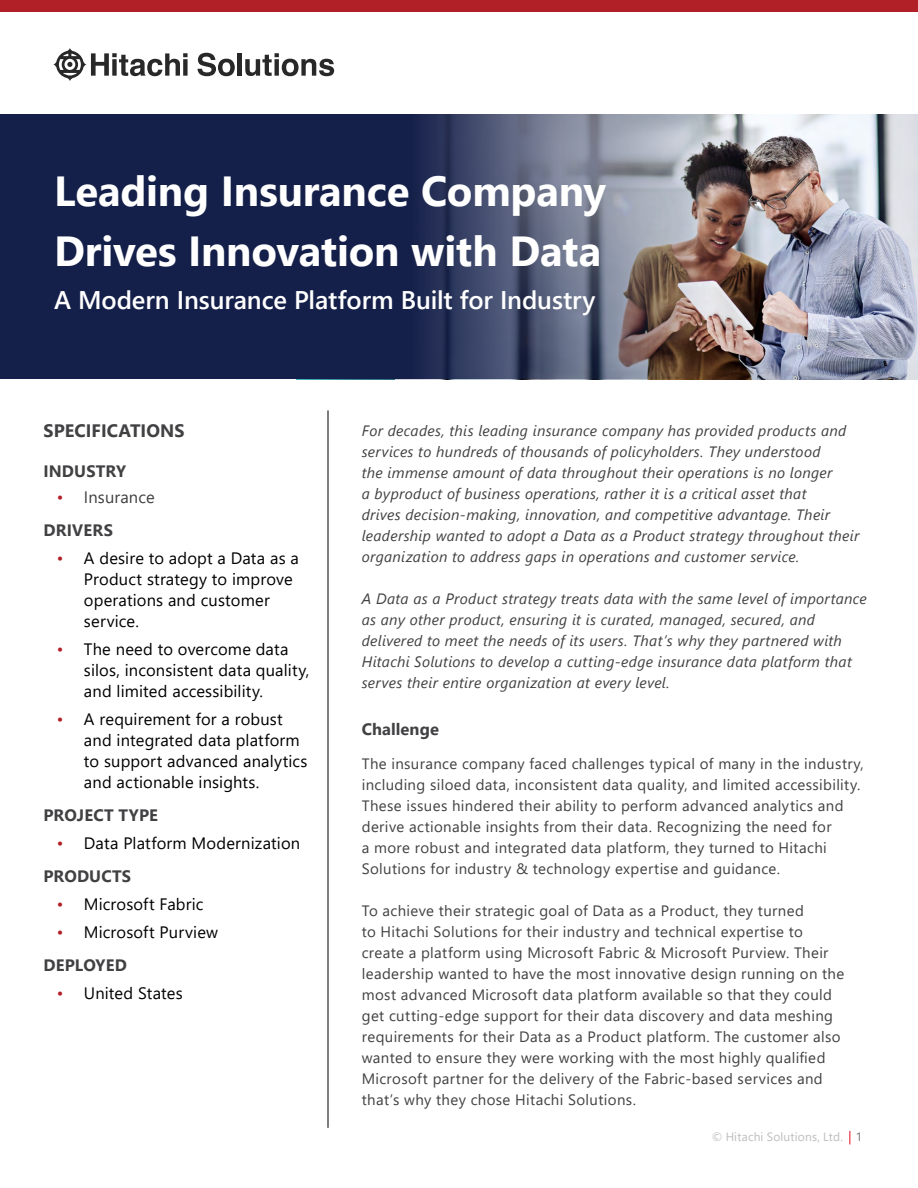
<style>
.page{position:relative;width:918px;height:1188px;background:#fff}
.page>*{position:absolute;margin:0;border:0;box-sizing:border-box;transform-origin:0 0}
.t1{font:700 42px/60px "Segoe UI";letter-spacing:-.005em;color:#fff}
.t2{font:600 25.5px "Segoe UI";letter-spacing:-.005em;color:#fff}
.t3{font:700 18px "Segoe UI";letter-spacing:.01em;color:#414042}
.t4{font:16.5px/21px "Segoe UI";letter-spacing:.01em;color:#000}
.t5{font:700 16.5px "Segoe UI";letter-spacing:.005em;color:#414042}
.t6{font:16.5px/33.3px "Segoe UI";letter-spacing:.01em;color:#414042}
.t7{font:15px/21px "Segoe UI";letter-spacing:.025em;color:#414042}
.t8{font:italic 15px/21px "Segoe UI";letter-spacing:.02em;color:#414042}
.t9{font:12px "Segoe UI";letter-spacing:.015em;color:#bdbdbd}
.s1{color:#b11f26}
.s2{font-weight:700}
.s3{font-weight:700;color:#414042}
.s4{color:#717174}
</style>
<div class="page">
<svg style="left:53px;top:48px;width:135px;height:33px"></svg>
<div style="left:183px;top:59px;width:5px;height:17px;background:#292829"></div>
<svg style="left:198px;top:53px;width:37px;height:23px"></svg>
<hr style="left:238px;top:53px;width:4px;height:23px;background:#292829">
<svg style="left:245px;top:53px;width:89px;height:23px"></svg>
<img style="left:274px;top:114px;width:644px;height:265px">
<div style="left:0;top:114px;width:274px;height:265px;background:#15204a"></div>
<div style="left:0;top:0;width:918px;height:11px;background:#b02026"></div>
<hr style="left:328px;top:410px;width:1px;height:718px;background:#000101">
<svg style="left:849px;top:1131px;width:1px;height:13px"></svg>
<h1 class="t1" style="left:54px;top:158px;width:554px">Leading Insurance Company<br>Drives Innovation with Data</h1>
<h2 class="t2" style="left:54px;top:275px;width:543px">A Modern Insurance Platform Built for Industry</h2>
<p class="t3" style="left:44px;top:414px;width:143px">SPECIFICATIONS</p>
<p class="t5" style="left:44px;top:455px;width:84px">INDUSTRY</p>
<p class="t6" style="left:43px;top:479px;width:113px;text-indent:14px"><span class="s1">•</span> Insurance<br><span class="s2">DRIVERS</span></p>
<p class="t4" style="left:84px;top:546px;width:217px;text-indent:-27px"><span class="s1">•</span> A desire to adopt a Data as a<br>Product strategy to improve operations and customer service.</p>
<p class="t4" style="left:84px;top:637px;width:227px;text-indent:-27px"><span class="s1">•</span> The need to overcome data silos, inconsistent data quality, and limited accessibility.</p>
<p class="t4" style="left:84px;top:707px;width:225px;text-indent:-27px"><span class="s1">•</span> A requirement for a robust and integrated data platform to support advanced analytics and actionable insights.</p>
<p class="t5" style="left:43px;top:800px;width:116px">PROJECT TYPE</p>
<p class="t4" style="left:43px;top:825px;width:258px;line-height:33.3px;text-indent:14px"><span class="s1">•</span> Data Platform Modernization<br><span class="s3">PRODUCTS</span></p>
<p class="t4" style="left:57px;top:892px;width:148px"><span class="s1">•</span> Microsoft Fabric</p>
<p class="t4" style="left:43px;top:914px;width:176px;line-height:33.3px;text-indent:14px"><span class="s1">•</span> Microsoft Purview<br><span class="s3">DEPLOYED</span></p>
<p class="t4" style="left:57px;top:981px;width:127px"><span class="s1">•</span> United States</p>
<p class="t8" style="left:362px;top:418px;width:499px">For decades, this leading insurance company has provided products and services to hundreds of thousands of policyholders. They understood<br>the immense amount of data throughout their operations is no longer<br>a byproduct of business operations, rather it is a critical asset that<br>drives decision-making, innovation, and competitive advantage. Their leadership wanted to adopt a Data as a Product strategy throughout their organization to address gaps in operations and customer service.</p>
<p class="t8" style="left:362px;top:586px;width:507px">A Data as a Product strategy treats data with the same level of importance as any other product, ensuring it is curated, managed, secured, and delivered to meet the needs of its users. That’s why they partnered with Hitachi Solutions to develop a cutting-edge insurance data platform that serves their entire organization at every level.</p>
<p class="t5" style="left:362px;top:713px;width:79px">Challenge</p>
<p class="t7" style="left:362px;top:752px;width:504px">The insurance company faced challenges typical of many in the industry, including siloed data, inconsistent data quality, and limited accessibility.<br>These issues hindered their ability to perform advanced analytics and derive actionable insights from their data. Recognizing the need for<br>a more robust and integrated data platform, they turned to Hitachi Solutions for industry &amp; technology expertise and guidance.</p>
<p class="t7" style="left:362px;top:898px;width:484px">To achieve their strategic goal of Data as a Product, they turned<br>to Hitachi Solutions for their industry and technical expertise to create a platform using Microsoft Fabric &amp; Microsoft Purview. Their leadership wanted to have the most innovative design running on the most advanced Microsoft data platform available so that they could get cutting-edge support for their data discovery and data meshing requirements for their Data as a Product platform. The customer also wanted to ensure they were working with the most highly qualified Microsoft partner for the delivery of the Fabric-based services and that’s why they chose Hitachi Solutions.</p>
<p class="t9" style="left:712px;top:1125px;width:152px">© Hitachi Solutions, Ltd. <span class="s4">1</span></p>
</div>
